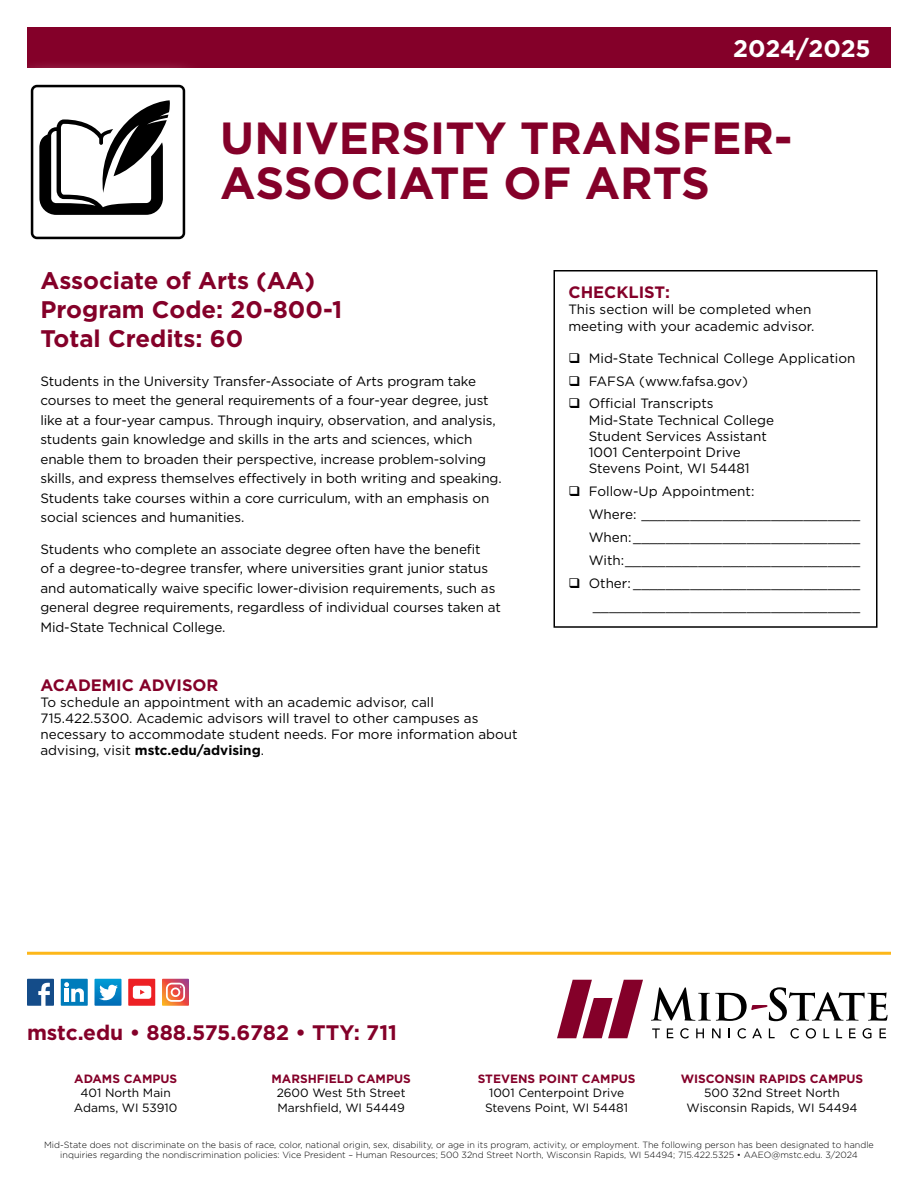
<style>
.page{position:relative;width:918px;height:1188px;background:#fff}
.page>*{position:absolute;margin:0;border:0;box-sizing:border-box;transform-origin:0 0}
.t1{font:700 45px/45px "Gotham";color:#840029}
.t2{font:700 24px/28.8px "Gotham";color:#840029}
.t3{font:700 24px "Gotham";letter-spacing:-.005em;color:#fff}
.t4{font:700 21px "Gotham";color:#840029}
.t5{font:700 16.5px "Gotham";color:#840029}
.t6{font:13.5px/19.5px "Gotham";letter-spacing:-.01em;color:#000}
.t7{font:12px/14.4px "Gotham";color:#000;text-align:center}
.t8{font:700 12px "Gotham";color:#840029}
.t9{font:300 9px/10.5px "Gotham";color:#000;text-align:center}
.s1{font-weight:700}
</style>
<div class="page">
<div style="left:27px;top:27px;width:864px;height:41px;background:#840029"></div>
<div style="left:5px;top:59px;width:206px;height:206px;background:#fff"></div>
<div style="left:31px;top:85px;width:154px;height:154px;border:3px solid #000;border-radius:5px"></div>
<svg style="left:39px;top:100px;width:131px;height:115px"></svg>
<div style="left:554px;top:270px;width:324px;height:358px;border:2px solid #000"></div>
<hr style="left:27px;top:952px;width:864px;height:3px;background:#fdb71a">
<svg style="left:557px;top:980px;width:86px;height:58px"></svg>
<svg style="left:651px;top:987px;width:236px;height:34px"></svg>
<svg style="left:652px;top:1028px;width:8px;height:10px"></svg>
<svg style="left:667px;top:1028px;width:6px;height:10px"></svg>
<svg style="left:680px;top:1028px;width:9px;height:11px"></svg>
<svg style="left:696px;top:1028px;width:8px;height:10px"></svg>
<svg style="left:712px;top:1028px;width:9px;height:10px"></svg>
<svg style="left:738px;top:1028px;width:8px;height:11px"></svg>
<svg style="left:752px;top:1028px;width:10px;height:10px"></svg>
<svg style="left:769px;top:1028px;width:6px;height:10px"></svg>
<svg style="left:790px;top:1028px;width:9px;height:11px"></svg>
<svg style="left:806px;top:1028px;width:10px;height:11px"></svg>
<svg style="left:824px;top:1028px;width:5px;height:10px"></svg>
<svg style="left:836px;top:1028px;width:6px;height:10px"></svg>
<svg style="left:849px;top:1028px;width:7px;height:10px"></svg>
<svg style="left:863px;top:1028px;width:9px;height:11px"></svg>
<svg style="left:880px;top:1028px;width:6px;height:10px"></svg>
<svg style="left:27px;top:979px;width:27px;height:27px"></svg>
<div style="left:61px;top:979px;width:27px;height:27px;background:#007cbb"></div>
<svg style="left:64px;top:982px;width:20px;height:20px"></svg>
<svg style="left:94px;top:979px;width:28px;height:27px"></svg>
<div style="left:128px;top:979px;width:27px;height:27px;background:#ed2024"></div>
<div style="left:133px;top:986px;width:18px;height:13px;background:#fff;border-radius:3px"></div>
<svg style="left:140px;top:990px;width:5px;height:5px"></svg>
<svg style="left:162px;top:979px;width:27px;height:27px"></svg>
<h2 class="t3" style="left:733px;top:32px;width:139px">2024/2025</h2>
<h1 class="t1" style="left:220px;top:116px;width:574px">UNIVERSITY TRANSFER-<br>ASSOCIATE OF ARTS</h1>
<h2 class="t2" style="left:40px;top:266px;width:303px">Associate of Arts (AA)<br>Program Code: 20-800-1<br>Total Credits: 60</h2>
<p class="t6" style="left:40px;top:371px;width:463px">Students in the University Transfer-Associate of Arts program take courses to meet the general requirements of a four-year degree, just like at a four-year campus. Through inquiry, observation, and analysis, students gain knowledge and skills in the arts and sciences, which enable them to broaden their perspective, increase problem-solving skills, and express themselves effectively in both writing and speaking.<br>Students take courses within a core curriculum, with an emphasis on social sciences and humanities.</p>
<p class="t6" style="left:40px;top:539px;width:462px">Students who complete an associate degree often have the benefit<br>of a degree-to-degree transfer, where universities grant junior status and automatically waive specific lower-division requirements, such as general degree requirements, regardless of individual courses taken at Mid-State Technical College.</p>
<p class="t5" style="left:40px;top:674px;width:180px">ACADEMIC ADVISOR</p>
<p class="t6" style="left:40px;top:694px;width:479px;line-height:16.2px">To schedule an appointment with an academic advisor, call 715.422.5300. Academic advisors will travel to other campuses as necessary to accommodate student needs. For more information about advising, visit <span class="s1">mstc.edu/advising</span>.</p>
<p class="t5" style="left:568px;top:281px;width:103px">CHECKLIST:</p>
<p class="t6" style="left:568px;top:301px;width:247px;line-height:16.2px">This section will be completed when meeting with your academic advisor.</p>
<p class="t6" style="left:568px;top:348px;width:288px">❑ Mid-State Technical College Application</p>
<p class="t6" style="left:568px;top:371px;width:181px">❑ FAFSA (www.fafsa.gov)</p>
<p class="t6" style="left:589px;top:395px;width:187px;line-height:16.2px;text-indent:-20px">❑ Official Transcripts<br>Mid-State Technical College<br>Student Services Assistant<br>1001 Centerpoint Drive<br>Stevens Point, WI 54481</p>
<p class="t6" style="left:589px;top:480px;width:273px;line-height:23px;text-indent:-20px">❑ Follow-Up Appointment:<br>Where: ___________________________ When:____________________________ With:_____________________________</p>
<p class="t6" style="left:568px;top:571px;width:293px;line-height:23px;text-align:right">❑ Other: ____________________________ _________________________________</p>
<h3 class="t4" style="left:27px;top:1018px;width:372px">mstc.edu • 888.575.6782 • TTY: 711</h3>
<p class="t8" style="left:74px;top:1071px;width:104px">ADAMS CAMPUS</p>
<p class="t7" style="left:74px;top:1086px;width:105px">401 North Main<br>Adams, WI 53910</p>
<p class="t8" style="left:272px;top:1071px;width:141px">MARSHFIELD CAMPUS</p>
<p class="t7" style="left:277px;top:1086px;width:130px;text-align:left">2600 West 5th Street<br>Marshfield, WI 54449</p>
<p class="t8" style="left:478px;top:1071px;width:159px">STEVENS POINT CAMPUS</p>
<p class="t7" style="left:485px;top:1086px;width:145px">1001 Centerpoint Drive<br>Stevens Point, WI 54481</p>
<p class="t8" style="left:681px;top:1071px;width:184px">WISCONSIN RAPIDS CAMPUS</p>
<p class="t7" style="left:687px;top:1086px;width:172px">500 32nd Street North<br>Wisconsin Rapids, WI 54494</p>
<p class="t9" style="left:44px;top:1139px;width:831px">Mid-State does not discriminate on the basis of race, color, national origin, sex, disability, or age in its program, activity, or employment. The following person has been designated to handle inquiries regarding the nondiscrimination policies: Vice President – Human Resources; 500 32nd Street North, Wisconsin Rapids, WI 54494; 715.422.5325 • AAEO@mstc.edu. 3/2024</p>
</div>
